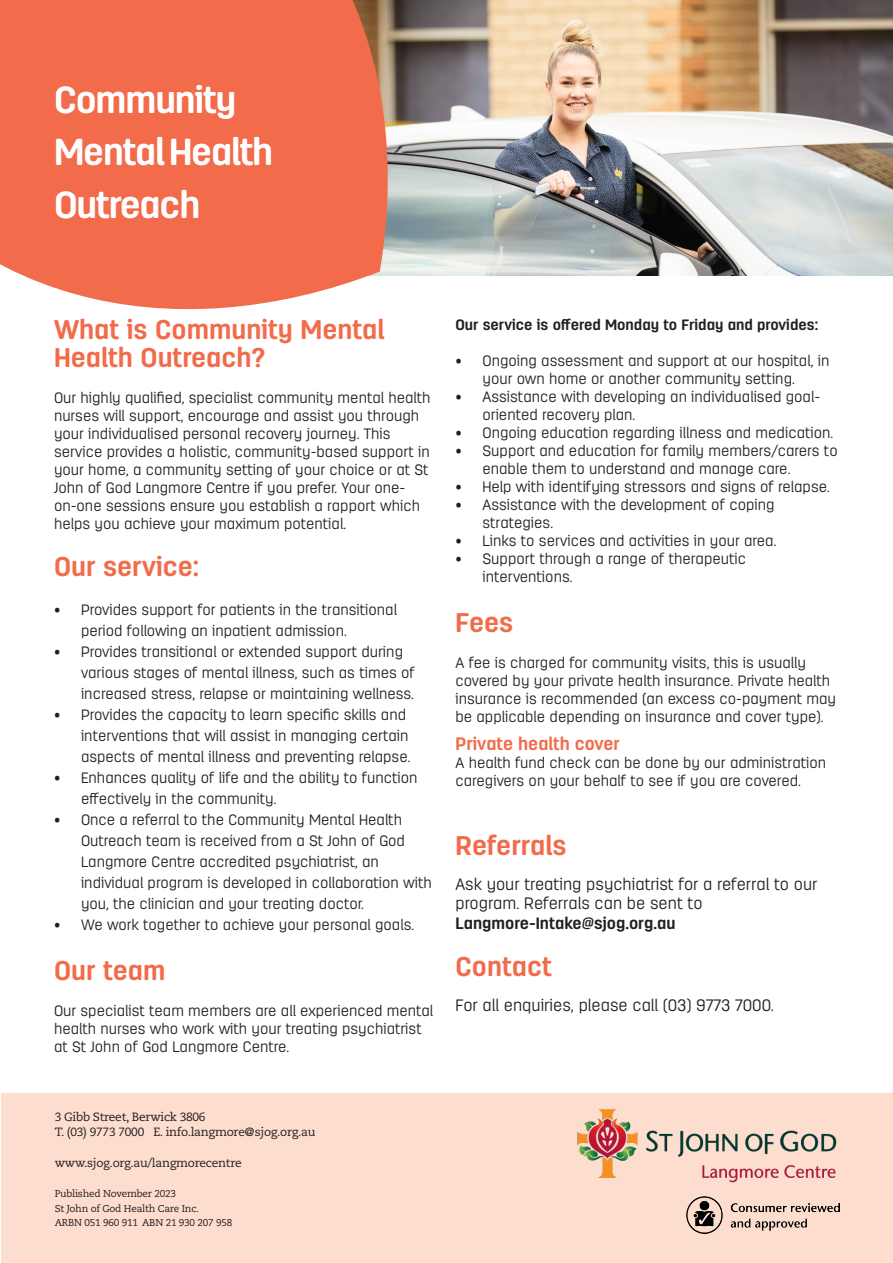
<style>
.page{position:relative;width:893px;height:1263px;background:#fff}
.page>*{position:absolute;margin:0;border:0;box-sizing:border-box;transform-origin:0 0}
.Heading_1_-_Right_Aligned{font:700 37.5px "Antartida Rounded";letter-spacing:-.03em;color:#fff}
.t1{font:700 27px/28.5px "Antartida Rounded";color:#f26b4a}
.t2{font:700 18px "Antartida Rounded";color:#f26b4a}
.t3{font:300 16.5px/19.8px "Antartida Rounded";color:#231f20}
.t4{font:300 15px/18px "Antartida Rounded";color:#231f20}
.t5{font:700 15px "Antartida Rounded";color:#231f20}
.t6{font:12px/14.5px "Caecilia LT Pro 55 Roman";letter-spacing:-.02em;color:#231f20}
.t7{font:9.9px/14.5px "Caecilia LT Pro 55 Roman";letter-spacing:-.02em;color:#231f20}
.s1{font-weight:700}
</style>
<div class="page">
<img style="left:399px;top:0;width:494px;height:275px">
<svg style="left:0;top:0;width:399px;height:310px;background:#ef7455"></svg>
<div style="left:2px;top:1094px;width:891px;height:169px;background:#fdddce"></div>
<img style="left:577px;top:1109px;width:260px;height:74px">
<img style="left:686px;top:1197px;width:154px;height:36px">
<p class="Heading_1_-_Right_Aligned" style="left:54px;top:78px;width:184px">Community</p>
<p class="Heading_1_-_Right_Aligned" style="left:54px;top:131px;width:221px">Mental Health</p>
<p class="Heading_1_-_Right_Aligned" style="left:54px;top:183px;width:148px">Outreach</p>
<p class="t1" style="left:54px;top:315px;width:332px">What is Community Mental<br>Health Outreach?</p>
<p class="t4" style="left:54px;top:389px;width:378px">Our highly qualified, specialist community mental health nurses will support, encourage and assist you through your individualised personal recovery journey. This service provides a holistic, community-based support in your home, a community setting of your choice or at St John of God Langmore Centre if you prefer. Your one&shy;on-one sessions ensure you establish a rapport which helps you achieve your maximum potential.</p>
<p class="t1" style="left:54px;top:552px;width:147px">Our service:</p>
<p class="t4" style="left:81px;top:599px;width:318px;line-height:21px;text-indent:-27px">• Provides support for patients in the transitional period following an inpatient admission.</p>
<p class="t4" style="left:81px;top:641px;width:335px;line-height:21px;text-indent:-27px">• Provides transitional or extended support during various stages of mental illness, such as times of increased stress, relapse or maintaining wellness.</p>
<p class="t4" style="left:81px;top:704px;width:331px;line-height:21px;text-indent:-27px">• Provides the capacity to learn specific skills and interventions that will assist in managing certain aspects of mental illness and preventing relapse.</p>
<p class="t4" style="left:81px;top:767px;width:338px;line-height:21px;text-indent:-27px">• Enhances quality of life and the ability to function effectively in the community.</p>
<p class="t4" style="left:81px;top:809px;width:352px;line-height:21px;text-indent:-27px">• Once a referral to the Community Mental Health Outreach team is received from a St John of God Langmore Centre accredited psychiatrist, an individual program is developed in collaboration with you, the clinician and your treating doctor.</p>
<p class="t4" style="left:54px;top:915px;width:362px">• We work together to achieve your personal goals.</p>
<p class="t1" style="left:54px;top:957px;width:113px">Our team</p>
<p class="t4" style="left:54px;top:1002px;width:381px">Our specialist team members are all experienced mental health nurses who work with your treating psychiatrist at St John of God Langmore Centre.</p>
<p class="t5" style="left:455px;top:316px;width:364px">Our service is offered Monday to Friday and provides:</p>
<p class="t4" style="left:455px;top:351px;width:375px;text-align:center">• Ongoing assessment and support at our hospital, in your own home or another community setting.</p>
<p class="t4" style="left:482px;top:387px;width:339px;text-indent:-27px">• Assistance with developing an individualised goal&shy;oriented recovery plan.</p>
<p class="t4" style="left:455px;top:423px;width:379px">• Ongoing education regarding illness and medication.</p>
<p class="t4" style="left:482px;top:441px;width:357px;text-indent:-27px">• Support and education for family members/carers to enable them to understand and manage care.</p>
<p class="t4" style="left:455px;top:477px;width:376px">• Help with identifying stressors and signs of relapse.</p>
<p class="t4" style="left:482px;top:495px;width:294px;text-indent:-27px">• Assistance with the development of coping strategies.</p>
<p class="t4" style="left:455px;top:531px;width:322px">• Links to services and activities in your area.</p>
<p class="t4" style="left:482px;top:549px;width:265px;text-indent:-27px">• Support through a range of therapeutic interventions.</p>
<p class="t1" style="left:455px;top:609px;width:59px">Fees</p>
<p class="t4" style="left:455px;top:654px;width:382px">A fee is charged for community visits, this is usually covered by your private health insurance. Private health insurance is recommended (an excess co-payment may be applicable depending on insurance and cover type).</p>
<p class="t2" style="left:455px;top:734px;width:166px">Private health cover</p>
<p class="t4" style="left:455px;top:754px;width:372px">A health fund check can be done by our administration caregivers on your behalf to see if you are covered.</p>
<p class="t1" style="left:455px;top:831px;width:113px">Referrals</p>
<p class="t3" style="left:455px;top:874px;width:363px">Ask your treating psychiatrist for a referral to our program. Referrals can be sent to<br><span class="s1">Langmore-Intake@sjog.org.au</span></p>
<p class="t1" style="left:455px;top:952px;width:98px">Contact</p>
<p class="t3" style="left:455px;top:995px;width:320px">For all enquiries, please call (03) 9773 7000.</p>
<p class="t6" style="left:55px;top:1109px;width:262px">3 Gibb Street, Berwick 3806<br>T. (03) 9773 7000 E. info.langmore@sjog.org.au</p>
<p class="t6" style="left:55px;top:1156px;width:188px">www.sjog.org.au/langmorecentre</p>
<p class="t7" style="left:55px;top:1186px;width:179px">Published November 2023<br>St John of God Health Care Inc.<br>ARBN 051 960 911 ABN 21 930 207 958</p>
</div>
